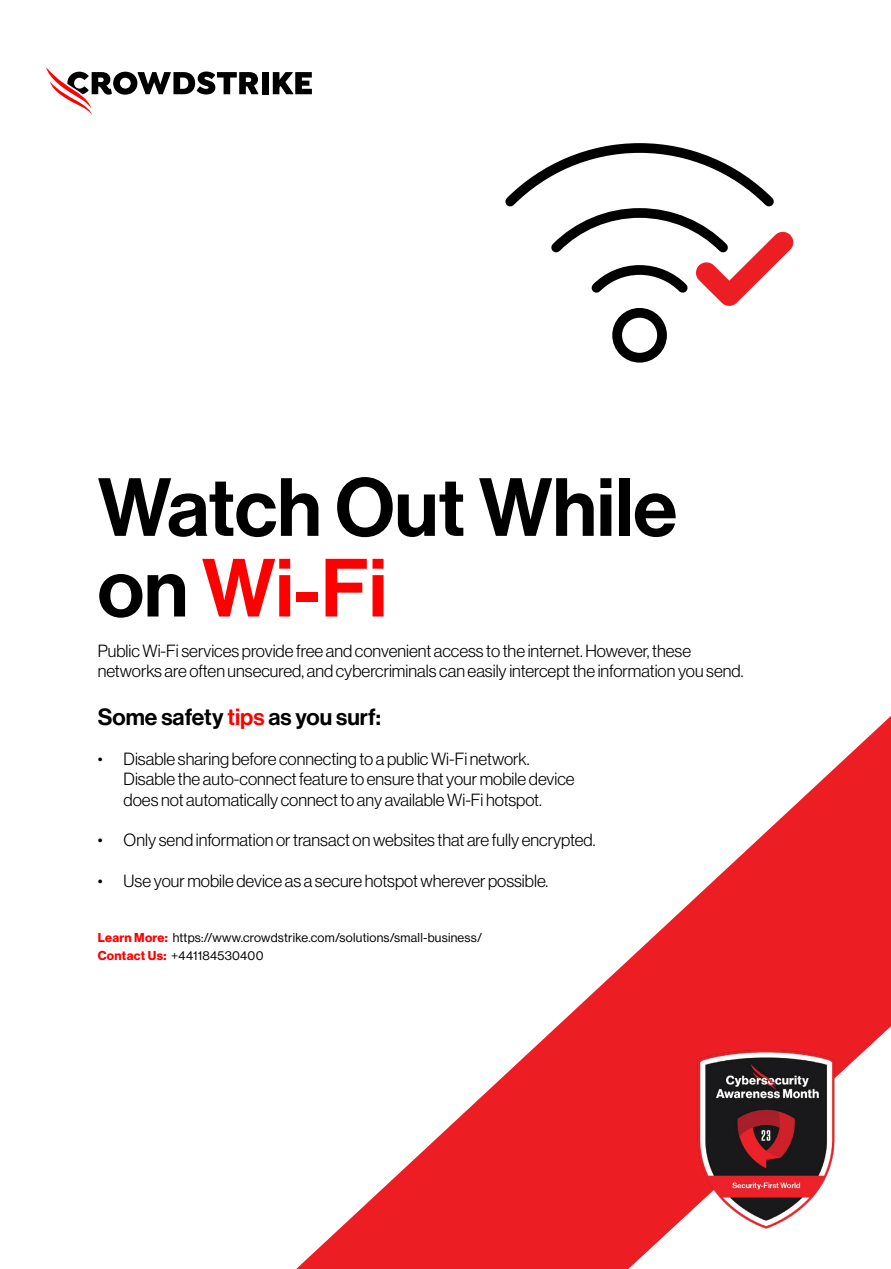
<style>
.page{position:relative;width:891px;height:1269px;background:#fff}
.page>*{position:absolute;margin:0;border:0;box-sizing:border-box;transform-origin:0 0}
.t1{font:500 80.62px/80.6px "Haas Grot Disp 65";color:#000}
.t2{font:500 23.02px "Haas Grot Disp 65";color:#000}
.t3{font:300 17.25px/20.7px "Haas Grot Disp 45";color:#000}
.t4{font:12.67px/18.1px "Haas Grot Disp 55 Roman";letter-spacing:.02em;color:#000}
.s1{color:#f00}
.s2{font-family:"Haas Grot Disp 75";font-weight:700;color:#f00}
</style>
<div class="page">
<svg style="left:296px;top:716px;width:595px;height:553px"></svg>
<div style="left:262px;top:72px;width:7px;height:22px;background:#000"></div>
<svg style="left:273px;top:72px;width:39px;height:22px"></svg>
<svg style="left:46px;top:67px;width:212px;height:48px"></svg>
<img style="left:684px;top:1047px;width:168px;height:185px">
<svg style="left:505px;top:143px;width:269px;height:150px"></svg>
<div style="left:612px;top:308px;width:55px;height:55px;border:10px solid #000;border-radius:50%"></div>
<svg style="left:695px;top:231px;width:99px;height:75px"></svg>
<h1 class="t1" style="left:98px;top:469px;width:581px">Watch Out While on <span class="s1">Wi-Fi</span></h1>
<p class="t3" style="left:98px;top:640px;width:647px">Public Wi-Fi services provide free and convenient access to the internet. However, these networks are often unsecured, and cybercriminals can easily intercept the information you send.</p>
<h2 class="t2" style="left:98px;top:703px;width:285px">Some safety <span class="s1">tips</span> as you surf:</h2>
<p class="t3" style="left:124px;top:748px;width:452px;text-indent:-26px">• Disable sharing before connecting to a public Wi-Fi network.<br>Disable the auto-connect feature to ensure that your mobile device does not automatically connect to any available Wi-Fi hotspot.</p>
<p class="t3" style="left:98px;top:830px;width:499px">• Only send information or transact on websites that are fully encrypted.</p>
<p class="t3" style="left:98px;top:870px;width:452px">• Use your mobile device as a secure hotspot wherever possible.</p>
<p class="t4" style="left:98px;top:928px;width:386px"><span class="s2">Learn More:</span> https://www.crowdstrike.com/solutions/small-business/<br><span class="s2">Contact Us:</span> +441184530400</p>
</div>
